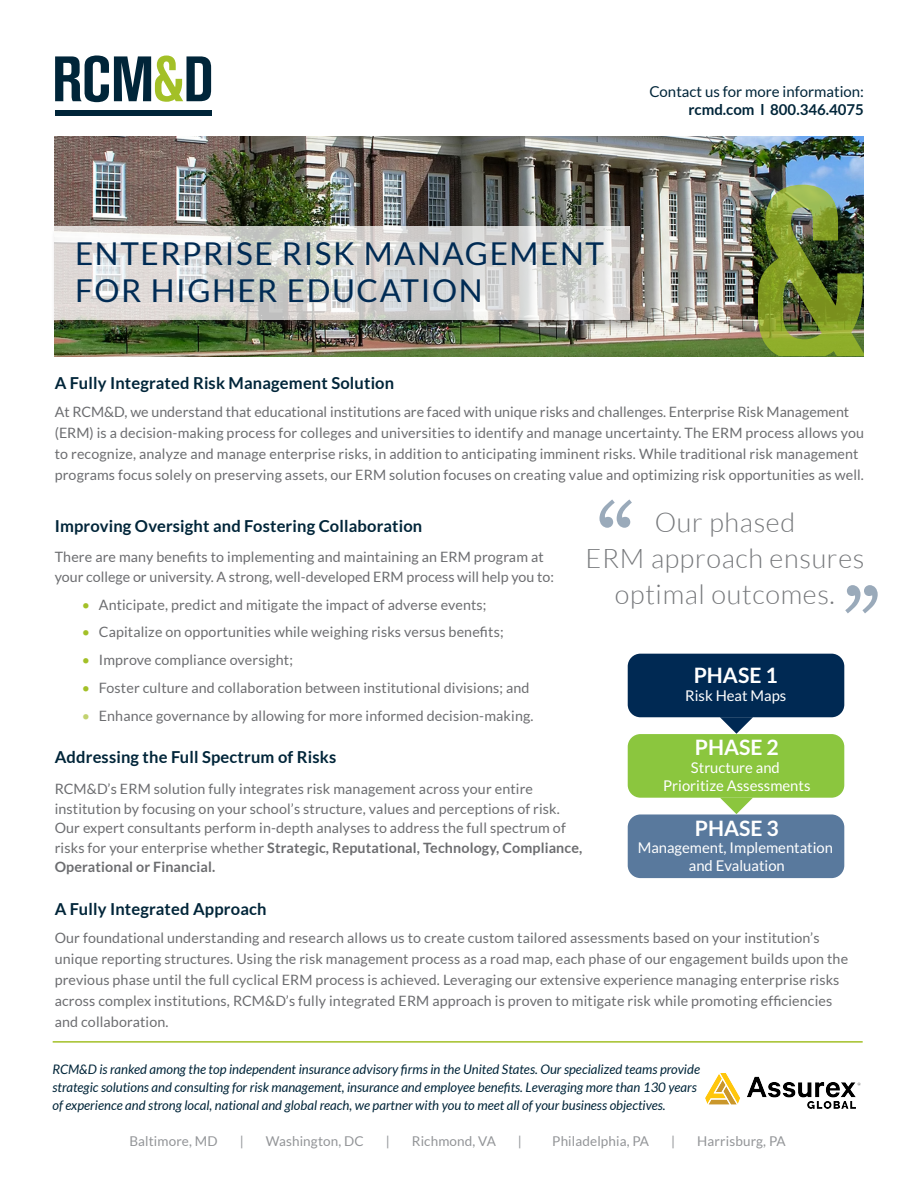
<style>
.page{position:relative;width:918px;height:1188px;background:#fff}
.page>*{position:absolute;margin:0;border:0;box-sizing:border-box;transform-origin:0 0}
.t1{font:98.4px "Bookman Old Style";color:#002953}
.t2{font:31.5px/37.8px "Lato";letter-spacing:.05em;color:#002b54}
.t3{font:300 27px/36px "Lato";letter-spacing:.025em;color:#76787b;text-align:center}
.t4{font:700 21.15px "Lato";color:#fff}
.t5{font:700 16.5px "Lato";letter-spacing:.01em;color:#002539}
.t6{font:15px "Lato";color:#002539}
.t7{font:700 15px "Lato";color:#002539}
.t8{font:14.85px/17.9px "Lato";color:#fff;text-align:center}
.t9{font:14.25px/21px "Lato";letter-spacing:.01em;color:#6c6d70}
.t10{font:13.5px "Lato";letter-spacing:.01em;color:#939598}
.t11{font:italic 13.2px/18px "Lato";color:#002539}
.s1{color:#a3c027}
.s2{color:#c2d26f}
.s3{font-weight:700}
</style>
<div class="page">
<img style="left:55px;top:136px;width:809px;height:220px">
<div style="left:51px;top:223px;width:591px;height:109px;background:#231f20;opacity:.54"></div>
<svg style="left:54px;top:227px;width:576px;height:93px;background:#d8d7d5"></svg>
<hr style="left:53px;top:1041px;width:810px;height:2px;background:#a3c027">
<svg style="left:55px;top:55px;width:156px;height:47px"></svg>
<div style="left:55px;top:110px;width:156px;height:6px;background:#002539"></div>
<div style="left:628px;top:654px;width:216px;height:63px;background:#002953;border-radius:13px"></div>
<div style="left:628px;top:734px;width:216px;height:64px;background:#8bc63e;border-radius:13px"></div>
<div style="left:628px;top:814px;width:216px;height:64px;background:#59799d;border-radius:13px"></div>
<img style="left:706px;top:1073px;width:154px;height:36px">
<img style="left:758px;top:185px;width:106px;height:171px">
<svg style="left:720px;top:717px;width:33px;height:1px"></svg>
<p class="t6" style="left:649px;top:83px;width:216px">Contact us for more information:</p>
<p class="t7" style="left:688px;top:101px;width:177px">rcmd.com l 800.346.4075</p>
<h2 class="t2" style="left:75px;top:234px;width:530px">ENTERPRISE RISK MANAGEMENT<br>FOR HIGHER EDUCATION</h2>
<p class="t5" style="left:55px;top:374px;width:341px">A Fully Integrated Risk Management Solution</p>
<p class="t9" style="left:55px;top:401px;width:811px">At RCM&amp;D, we understand that educational institutions are faced with unique risks and challenges. Enterprise Risk Management (ERM) is a decision-making process for colleges and universities to identify and manage uncertainty. The ERM process allows you to recognize, analyze and manage enterprise risks, in addition to anticipating imminent risks. While traditional risk management programs focus solely on preserving assets, our ERM solution focuses on creating value and optimizing risk opportunities as well.</p>
<p class="t5" style="left:55px;top:516px;width:369px">Improving Oversight and Fostering Collaboration</p>
<p class="t9" style="left:55px;top:547px;width:501px;line-height:19.5px">There are many benefits to implementing and maintaining an ERM program at your college or university. A strong, well-developed ERM process will help you to:</p>
<p class="t9" style="left:82px;top:594px;width:406px"><span class="s1">•</span> Anticipate, predict and mitigate the impact of adverse events;</p>
<p class="t9" style="left:82px;top:622px;width:423px"><span class="s1">•</span> Capitalize on opportunities while weighing risks versus benefits;</p>
<p class="t9" style="left:82px;top:649px;width:213px"><span class="s1">•</span> Improve compliance oversight;</p>
<p class="t9" style="left:82px;top:677px;width:449px"><span class="s1">•</span> Foster culture and collaboration between institutional divisions; and</p>
<p class="t9" style="left:82px;top:705px;width:453px"><span class="s2">•</span> Enhance governance by allowing for more informed decision-making.</p>
<p class="t5" style="left:55px;top:748px;width:283px">Addressing the Full Spectrum of Risks</p>
<p class="t9" style="left:55px;top:779px;width:529px;line-height:19.5px">RCM&amp;D’s ERM solution fully integrates risk management across your entire institution by focusing on your school’s structure, values and perceptions of risk.<br>Our expert consultants perform in-depth analyses to address the full spectrum of risks for your enterprise whether <span class="s3">Strategic, Reputational, Technology, Compliance, Operational or Financial.</span></p>
<p class="t5" style="left:55px;top:899px;width:213px">A Fully Integrated Approach</p>
<p class="t9" style="left:55px;top:927px;width:795px">Our foundational understanding and research allows us to create custom tailored assessments based on your institution’s unique reporting structures. Using the risk management process as a road map, each phase of our engagement builds upon the previous phase until the full cyclical ERM process is achieved. Leveraging our extensive experience managing enterprise risks across complex institutions, RCM&amp;D’s fully integrated ERM approach is proven to mitigate risk while promoting efficiencies and collaboration.</p>
<h1 class="t1" style="left:596px;top:472px;width:41px">“</h1>
<h3 class="t3" style="left:586px;top:504px;width:280px">Our phased<br>ERM approach ensures optimal outcomes.</h3>
<h1 class="t1" style="left:881px;top:641px;width:41px;rotate:-180deg">“</h1>
<h3 class="t4" style="left:694px;top:664px;width:86px">PHASE 1</h3>
<p class="t8" style="left:685px;top:687px;width:102px">Risk Heat Maps</p>
<h3 class="t4" style="left:695px;top:735px;width:86px">PHASE 2</h3>
<p class="t8" style="left:663px;top:759px;width:149px">Structure and<br>Prioritize Assessments</p>
<h3 class="t4" style="left:695px;top:816px;width:86px">PHASE 3</h3>
<p class="t8" style="left:638px;top:839px;width:197px">Management, Implementation and Evaluation</p>
<p class="t11" style="left:52px;top:1060px;width:649px">RCM&amp;D is ranked among the top independent insurance advisory firms in the United States. Our specialized teams provide strategic solutions and consulting for risk management, insurance and employee benefits. Leveraging more than 130 years of experience and strong local, national and global reach, we partner with you to meet all of your business objectives.</p>
<p class="t10" style="left:129px;top:1133px;width:90px">Baltimore, MD</p>
<p class="t10" style="left:240px;top:1133px;width:6px">|</p>
<p class="t10" style="left:266px;top:1133px;width:99px">Washington, DC</p>
<p class="t10" style="left:386px;top:1133px;width:6px">|</p>
<p class="t10" style="left:412px;top:1133px;width:85px">Richmond, VA</p>
<p class="t10" style="left:518px;top:1133px;width:6px">|</p>
<p class="t10" style="left:552px;top:1133px;width:98px">Philadelphia, PA</p>
<p class="t10" style="left:671px;top:1133px;width:6px">|</p>
<p class="t10" style="left:697px;top:1133px;width:90px">Harrisburg, PA</p>
</div>
